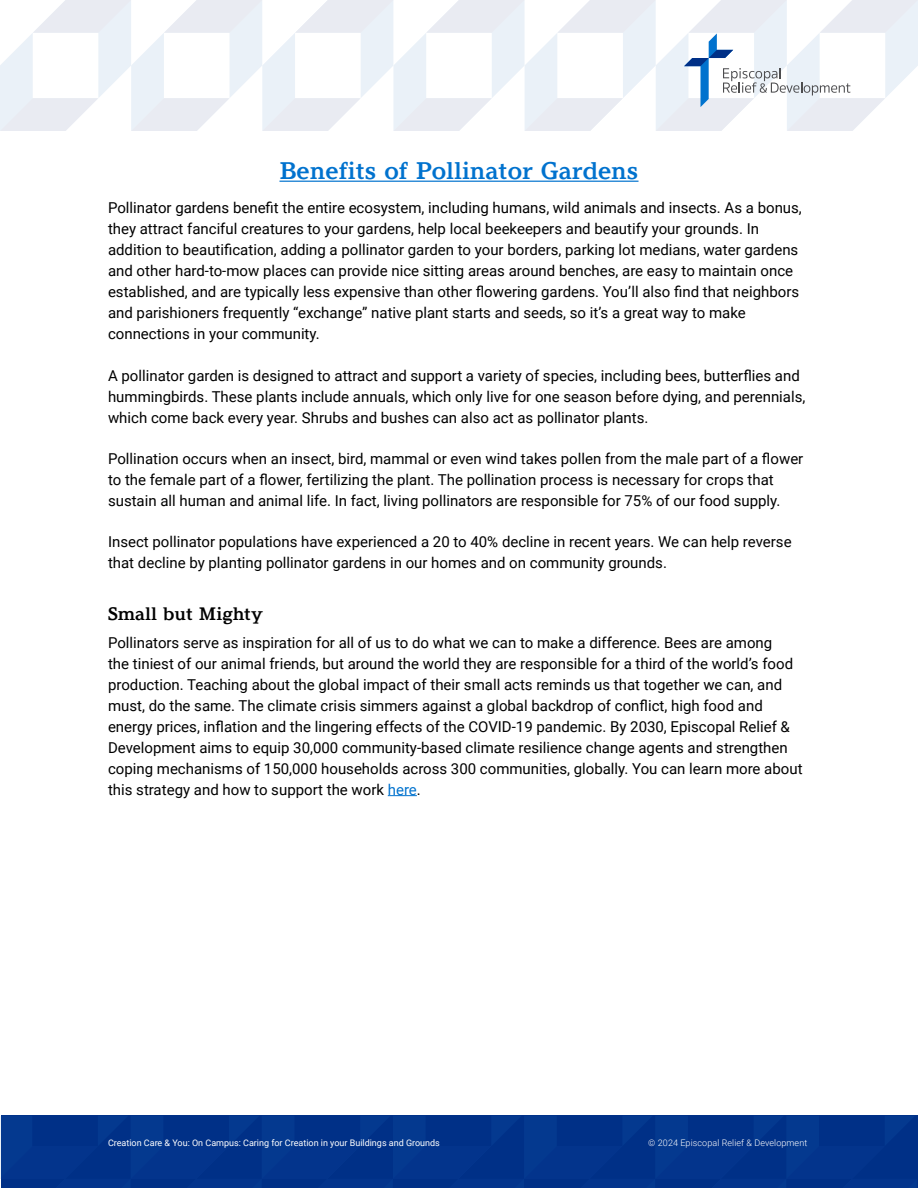
<style>
.page{position:relative;width:918px;height:1188px;background:#fff}
.page>*{position:absolute;margin:0;border:0;box-sizing:border-box;transform-origin:0 0}
.t1{font:700 24px "Argesta Text";color:#0072ce}
.t2{font:700 18px "Argesta Text";color:#000}
.t3{font:15px/21px "Roboto";color:#000}
.t4{font:9px "Roboto";color:#fff}
.t5{font:300 9px "Roboto";letter-spacing:.01em;color:#fff}
.s1{color:#0072ce}
</style>
<div class="page">
<div style="left:0;top:1116px;width:917px;height:72px;background:#03348c"></div>
<svg style="left:0;top:0;width:918px;height:131px"></svg>
<hr style="left:279px;top:181px;width:360px;height:1px;background:#0072ce">
<svg style="left:388px;top:795px;width:29px;height:1px"></svg>
<h1 class="t1" style="left:279px;top:156px;width:361px">Benefits of Pollinator Gardens</h1>
<p class="t3" style="left:108px;top:197px;width:695px">Pollinator gardens benefit the entire ecosystem, including humans, wild animals and insects. As a bonus, they attract fanciful creatures to your gardens, help local beekeepers and beautify your grounds. In addition to beautification, adding a pollinator garden to your borders, parking lot medians, water gardens and other hard-to-mow places can provide nice sitting areas around benches, are easy to maintain once established, and are typically less expensive than other flowering gardens. You’ll also find that neighbors and parishioners frequently “exchange” native plant starts and seeds, so it’s a great way to make connections in your community.</p>
<p class="t3" style="left:108px;top:364px;width:699px">A pollinator garden is designed to attract and support a variety of species, including bees, butterflies and hummingbirds. These plants include annuals, which only live for one season before dying, and perennials, which come back every year. Shrubs and bushes can also act as pollinator plants.</p>
<p class="t3" style="left:108px;top:447px;width:697px">Pollination occurs when an insect, bird, mammal or even wind takes pollen from the male part of a flower to the female part of a flower, fertilizing the plant. The pollination process is necessary for crops that sustain all human and animal life. In fact, living pollinators are responsible for 75% of our food supply.</p>
<p class="t3" style="left:108px;top:531px;width:685px">Insect pollinator populations have experienced a 20 to 40% decline in recent years. We can help reverse that decline by planting pollinator gardens in our homes and on community grounds.</p>
<p class="t2" style="left:108px;top:603px;width:157px">Small but Mighty</p>
<p class="t3" style="left:108px;top:631px;width:696px">Pollinators serve as inspiration for all of us to do what we can to make a difference. Bees are among<br>the tiniest of our animal friends, but around the world they are responsible for a third of the world’s food production. Teaching about the global impact of their small acts reminds us that together we can, and must, do the same. The climate crisis simmers against a global backdrop of conflict, high food and energy prices, inflation and the lingering effects of the COVID-19 pandemic. By 2030, Episcopal Relief &amp; Development aims to equip 30,000 community-based climate resilience change agents and strengthen coping mechanisms of 150,000 households across 300 communities, globally. You can learn more about this strategy and how to support the work <span class="s1">here</span>.</p>
<p class="t4" style="left:108px;top:1136px;width:333px">Creation Care &amp; You: On Campus: Caring for Creation in your Buildings and Grounds</p>
<p class="t5" style="left:648px;top:1136px;width:160px">© 2024 Episcopal Relief &amp; Development</p>
</div>
